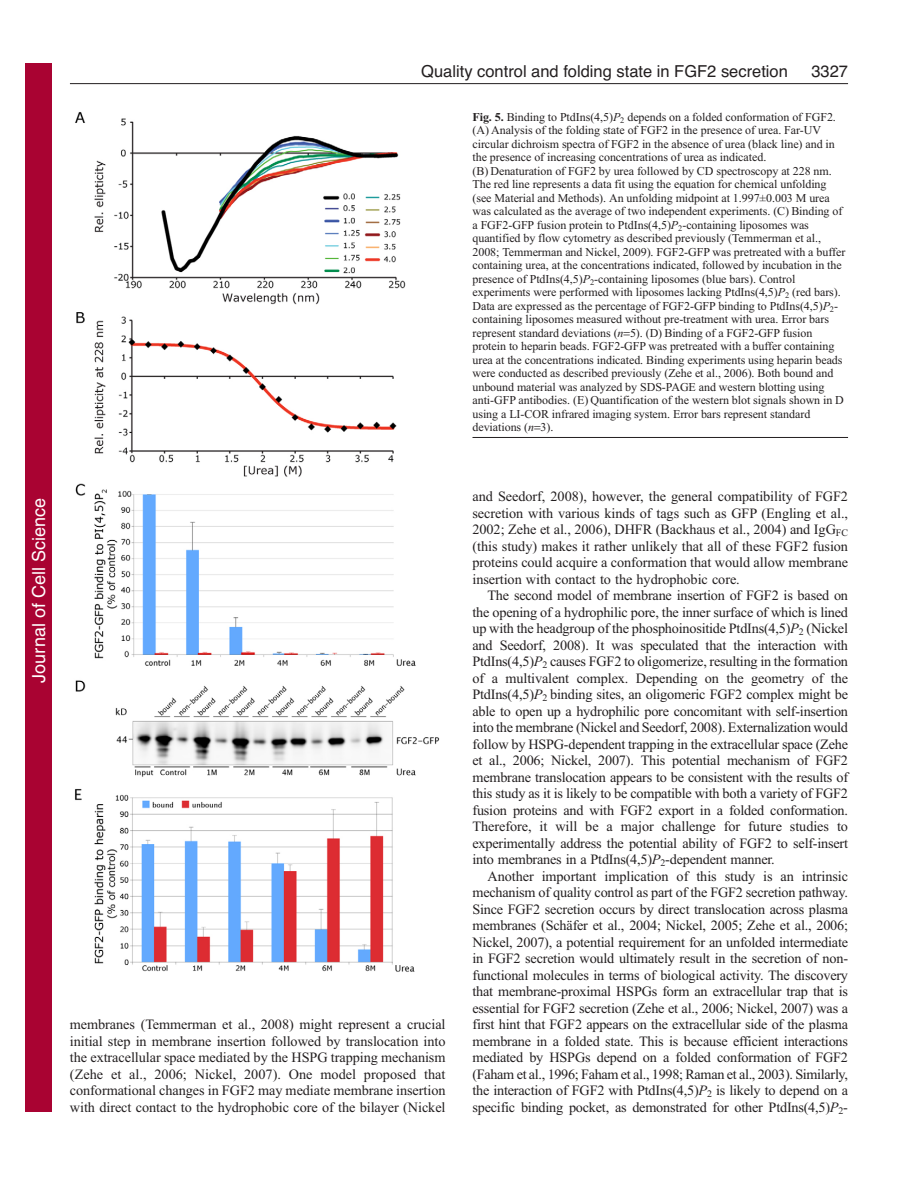
<style>
.page{position:relative;width:918px;height:1188px;background:#fff}
.page>*{position:absolute;margin:0;border:0;box-sizing:border-box;transform-origin:0 0}
.t1{font:18px "Helvetica";color:#fff}
.t2{font:16.5px "Helvetica";color:#231f20}
.t3{font:14.25px/16.5px "Times New Roman";letter-spacing:-.01em;color:#231f20;text-align:justify}
.t4{font:12px/13.5px "Times New Roman";letter-spacing:-.005em;color:#231f20}
.s1{font-weight:700}
.s2{font-style:italic}
</style>
<div class="page">
<hr style="left:70px;top:83px;width:778px;height:1px;background:#231f20">
<img style="left:75px;top:112px;width:365px;height:860px">
<hr style="left:472px;top:437px;width:376px;height:1px;background:#231f20">
<div style="left:26px;top:64px;width:26px;height:1048px;background:#a90332"></div>
<p class="t1" style="left:28px;top:683px;width:186px;rotate:-90deg">Journal of Cell Science</p>
<p class="t2" style="left:421px;top:65px;width:368px">Quality control and folding state in FGF2 secretion</p>
<p class="t2" style="left:811px;top:65px;width:38px">3327</p>
<p class="t3" style="left:70px;top:1017px;width:377px">membranes (Temmerman et al., 2008) might represent a crucial initial step in membrane insertion followed by translocation into the extracellular space mediated by the HSPG trapping mechanism (Zehe et al., 2006; Nickel, 2007). One model proposed that conformational changes in FGF2 may mediate membrane insertion with direct contact to the hydrophobic core of the bilayer (Nickel</p>
<p class="t4" style="left:472px;top:111px;width:374px"><span class="s1">Fig. 5.</span> Binding to PtdIns(4,5)<span class="s2">P</span><sub>2</sub> depends on a folded conformation of FGF2. (A) Analysis of the folding state of FGF2 in the presence of urea. Far-UV circular dichroism spectra of FGF2 in the absence of urea (black line) and in the presence of increasing concentrations of urea as indicated.<br>(B) Denaturation of FGF2 by urea followed by CD spectroscopy at 228 nm.<br>The red line represents a data fit using the equation for chemical unfolding (see Material and Methods). An unfolding midpoint at 1.997±0.003 M urea was calculated as the average of two independent experiments. (C) Binding of a FGF2-GFP fusion protein to PtdIns(4,5)<span class="s2">P</span><sub>2</sub>-containing liposomes was quantified by flow cytometry as described previously (Temmerman et al., 2008; Temmerman and Nickel, 2009). FGF2-GFP was pretreated with a buffer containing urea, at the concentrations indicated, followed by incubation in the presence of PtdIns(4,5)<span class="s2">P</span><sub>2</sub>-containing liposomes (blue bars). Control experiments were performed with liposomes lacking PtdIns(4,5)<span class="s2">P</span><sub>2</sub> (red bars).<br>Data are expressed as the percentage of FGF2-GFP binding to PtdIns(4,5)<span class="s2">P</span><sub>2</sub>- containing liposomes measured without pre-treatment with urea. Error bars represent standard deviations (<span class="s2">n</span> 5). (D) Binding of a FGF2-GFP fusion protein to heparin beads. FGF2-GFP was pretreated with a buffer containing urea at the concentrations indicated. Binding experiments using heparin beads were conducted as described previously (Zehe et al., 2006). Both bound and unbound material was analyzed by SDS-PAGE and western blotting using anti-GFP antibodies. (E) Quantification of the western blot signals shown in D using a LI-COR infrared imaging system. Error bars represent standard deviations (<span class="s2">n</span> 3).</p>
<p class="t3" style="left:472px;top:489px;width:377px">and Seedorf, 2008), however, the general compatibility of FGF2 secretion with various kinds of tags such as GFP (Engling et al., 2002; Zehe et al., 2006), DHFR (Backhaus et al., 2004) and IgG<sub>FC </sub>(this study) makes it rather unlikely that all of these FGF2 fusion proteins could acquire a conformation that would allow membrane insertion with contact to the hydrophobic core.</p>
<p class="t3" style="left:472px;top:588px;width:377px;text-indent:15px">The second model of membrane insertion of FGF2 is based on the opening of a hydrophilic pore, the inner surface of which is lined up with the headgroup of the phosphoinositide PtdIns(4,5)<span class="s2">P</span><sub>2</sub> (Nickel and Seedorf, 2008). It was speculated that the interaction with PtdIns(4,5)<span class="s2">P</span><sub>2</sub> causes FGF2 to oligomerize, resulting in the formation of a multivalent complex. Depending on the geometry of the PtdIns(4,5)<span class="s2">P</span><sub>2</sub> binding sites, an oligomeric FGF2 complex might be able to open up a hydrophilic pore concomitant with self-insertion into the membrane (Nickel and Seedorf, 2008). Externalization would follow by HSPG-dependent trapping in the extracellular space (Zehe et al., 2006; Nickel, 2007). This potential mechanism of FGF2 membrane translocation appears to be consistent with the results of this study as it is likely to be compatible with both a variety of FGF2 fusion proteins and with FGF2 export in a folded conformation.<br>Therefore, it will be a major challenge for future studies to experimentally address the potential ability of FGF2 to self-insert into membranes in a PtdIns(4,5)<span class="s2">P</span><sub>2</sub>-dependent manner.</p>
<p class="t3" style="left:472px;top:869px;width:377px;text-indent:15px">Another important implication of this study is an intrinsic mechanism of quality control as part of the FGF2 secretion pathway.<br>Since FGF2 secretion occurs by direct translocation across plasma membranes (Schäfer et al., 2004; Nickel, 2005; Zehe et al., 2006; Nickel, 2007), a potential requirement for an unfolded intermediate in FGF2 secretion would ultimately result in the secretion of non&shy;functional molecules in terms of biological activity. The discovery that membrane-proximal HSPGs form an extracellular trap that is essential for FGF2 secretion (Zehe et al., 2006; Nickel, 2007) was a first hint that FGF2 appears on the extracellular side of the plasma membrane in a folded state. This is because efficient interactions mediated by HSPGs depend on a folded conformation of FGF2 (Faham et al., 1996; Faham et al., 1998; Raman et al., 2003). Similarly, the interaction of FGF2 with PtdIns(4,5)<span class="s2">P</span><sub>2</sub> is likely to depend on a specific binding pocket, as demonstrated for other PtdIns(4,5)<span class="s2">P</span><sub>2</sub>-</p>
</div>
